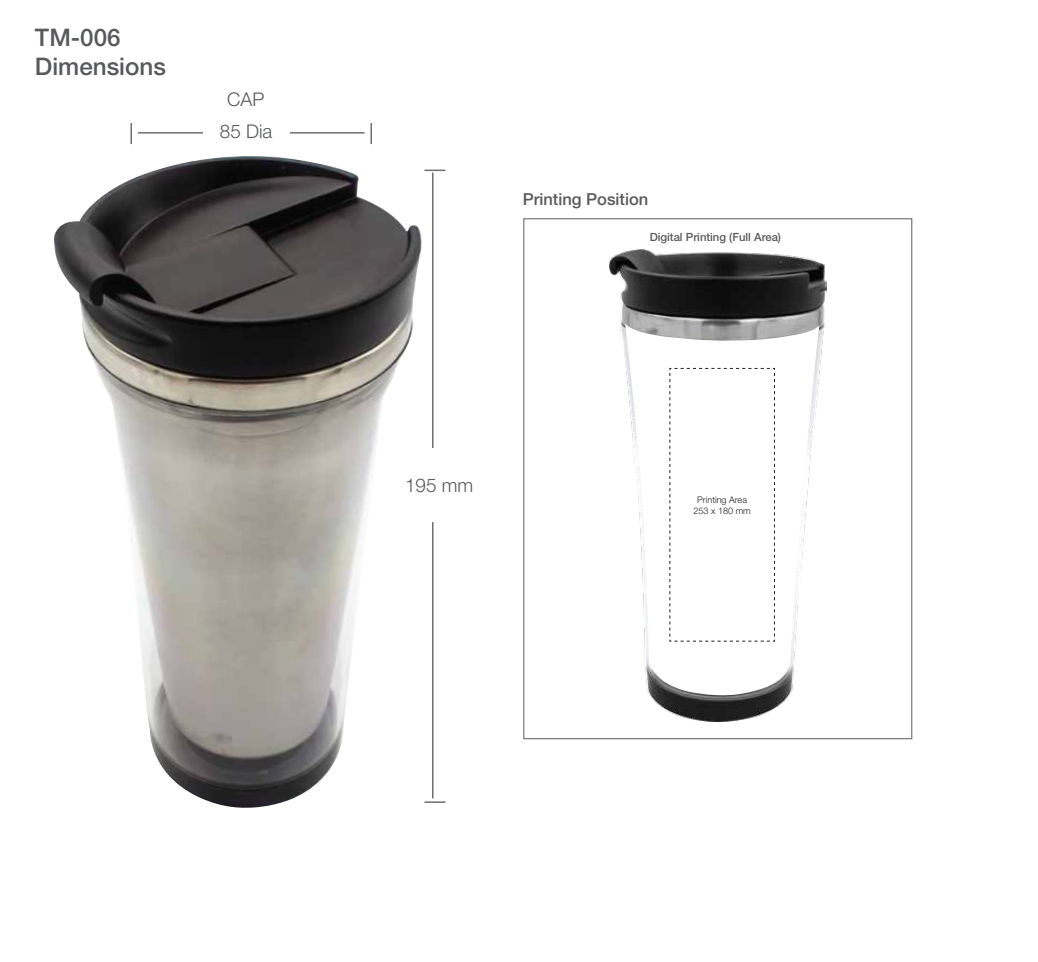
<style>
.page{position:relative;width:1038px;height:962px;background:#fff}
.page>*{position:absolute;margin:0;border:0;box-sizing:border-box;transform-origin:0 0}
.t1{font:500 24.15px/29.1px "Helvetica Neue LT Std";color:#58595b}
.t2{font:300 18.9px/31.3px "Helvetica Neue LT Std";color:#58595b;text-align:center}
.t3{font:500 16.5px "Helvetica Neue LT Std";color:#58595b}
.t4{font:500 11.25px "Helvetica Neue LT Std";color:#58595b}
.t5{font:300 9.15px/10.9px "Helvetica Neue LT Std";color:#231f20;text-align:center}
</style>
<div class="page">
<img style="left:609px;top:249px;width:217px;height:472px">
<svg style="left:625px;top:323px;width:194px;height:374px"></svg>
<svg style="left:424px;top:170px;width:22px;height:1px"></svg>
<svg style="left:424px;top:801px;width:22px;height:1px"></svg>
<hr style="left:432px;top:172px;width:2px;height:626px;background:#6d6e71">
<hr style="left:130px;top:123px;width:2px;height:21px;background:#6d6e71">
<hr style="left:370px;top:123px;width:2px;height:21px;background:#6d6e71">
<hr style="left:138px;top:132px;width:226px;height:2px;background:#6d6e71">
<div style="left:203px;top:118px;width:87px;height:28px;background:#fff"></div>
<div style="left:424px;top:448px;width:21px;height:74px;background:#fff"></div>
<svg style="left:669px;top:367px;width:106px;height:275px"></svg>
<img style="left:54px;top:156px;width:368px;height:652px">
<h1 class="t1" style="left:35px;top:23px;width:133px">TM-006<br>Dimensions</h1>
<h2 class="t2" style="left:220px;top:83px;width:54px">CAP<br>85 Dia</h2>
<h3 class="t3" style="left:523px;top:189px;width:127px">Printing Position</h3>
<p class="t4" style="left:650px;top:230px;width:133px">Digital Printing (Full Area)</p>
<h2 class="t2" style="left:405px;top:469px;width:70px">195 mm</h2>
<p class="t5" style="left:693px;top:494px;width:59px">Printing Area<br>253 x 180 mm</p>
</div>
